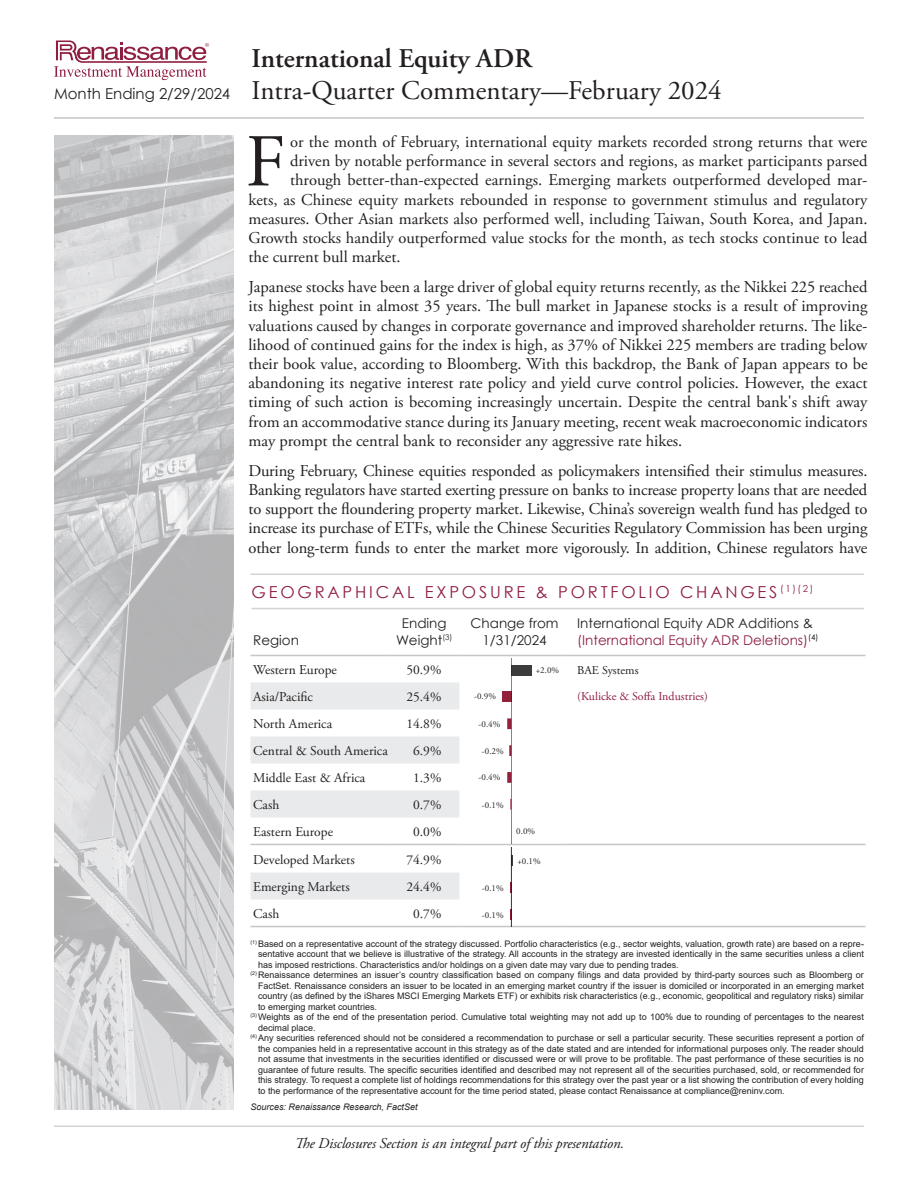
<style>
.page{position:relative;width:918px;height:1188px;background:#fff}
.page>*{position:absolute;margin:0;border:0;box-sizing:border-box;transform-origin:0 0}
.Commentaries_Body{font:74.4px "Adobe Garamond Pro";color:#231f20}
.t1{font:27px/32.4px "Adobe Garamond Pro";color:#231f20;text-align:center}
.Commentaries_Body-2{font:16.5px/19.2px "Adobe Garamond Pro";color:#231f20;text-align:justify}
.t2{font:16.5px "Century Gothic";letter-spacing:.17em;color:#8f1f40}
.t3{font:italic 15px "Adobe Garamond Pro";letter-spacing:-.01em;color:#231f20}
.t4{font:13.5px "Adobe Garamond Pro";color:#231f20}
.t5{font:13.5px/16.2px "Century Gothic";color:#8f1f40}
.t6{font:13.5px/16.2px "Century Gothic";color:#231f20;text-align:center}
.t7{font:12px "Adobe Garamond Pro";color:#8f1f40}
.t8{font:12px "Adobe Garamond Pro";color:#231f20}
.Page_disclosures{font:9px/10.5px "Arial";color:#231f20;text-align:justify}
.t9{font:9px "Adobe Garamond Pro";color:#231f20}
.t10{font:italic 9px "Arial";color:#231f20}
.s1{font-weight:600}
.s2{font-family:"Century Gothic";font-size:15px}
.s3{color:#231f20}
</style>
<div class="page">
<svg style="left:54px;top:40px;width:155px;height:40px"></svg>
<hr style="left:54px;top:117px;width:810px;height:2px;background:#c5c6c8">
<div style="left:250px;top:873px;width:209px;height:27px;background:#e9eaeb"></div>
<hr style="left:459px;top:926px;width:105px;height:1px;background:#c5c6c8">
<hr style="left:564px;top:926px;width:301px;height:1px;background:#c5c6c8">
<hr style="left:250px;top:926px;width:140px;height:1px;background:#c5c6c8">
<hr style="left:390px;top:926px;width:69px;height:1px;background:#c5c6c8">
<svg style="left:250px;top:682px;width:209px;height:135px"></svg>
<hr style="left:250px;top:655px;width:140px;height:1px;background:#c5c6c8">
<hr style="left:390px;top:655px;width:69px;height:1px;background:#c5c6c8">
<hr style="left:459px;top:655px;width:105px;height:1px;background:#c5c6c8">
<hr style="left:564px;top:655px;width:301px;height:1px;background:#c5c6c8">
<hr style="left:250px;top:844px;width:140px;height:1px;background:#c5c6c8">
<hr style="left:390px;top:844px;width:69px;height:1px;background:#c5c6c8">
<hr style="left:459px;top:844px;width:105px;height:1px;background:#c5c6c8">
<hr style="left:564px;top:844px;width:301px;height:1px;background:#c5c6c8">
<hr style="left:54px;top:1125px;width:810px;height:2px;background:#d2d3d5">
<img style="left:54px;top:135px;width:180px;height:975px">
<div style="left:511px;top:665px;width:21px;height:11px;background:#3c3c3d"></div>
<div style="left:502px;top:692px;width:9px;height:10px;background:#94213b"></div>
<svg style="left:507px;top:772px;width:4px;height:11px"></svg>
<svg style="left:509px;top:745px;width:2px;height:11px"></svg>
<svg style="left:507px;top:718px;width:4px;height:11px"></svg>
<hr style="left:511px;top:658px;width:1px;height:186px;background:#231f20">
<hr style="left:252px;top:608px;width:612px;height:1px;background:#d2d3d5">
<hr style="left:250px;top:573px;width:614px;height:2px;background:#d2d3d5">
<hr style="left:511px;top:847px;width:1px;height:80px;background:#231f20">
<h2 class="t1" style="left:54px;top:43px;width:669px"><span class="s1">International Equity ADR<br></span><span class="s2">Month Ending 2/29/2024</span> Intra-Quarter Commentary—February 2024</h2>
<p class="Commentaries_Body" style="left:246px;top:117px;width:42px">F</p>
<p class="Commentaries_Body-2" style="left:290px;top:133px;width:579px">or the month of February, international equity markets recorded strong returns that were</p>
<p class="Commentaries_Body-2" style="left:290px;top:152px;width:579px">driven by notable performance in several sectors and regions, as market participants parsed</p>
<p class="Commentaries_Body-2" style="left:290px;top:171px;width:579px">through better-than-expected earnings. Emerging markets outperformed developed mar-</p>
<p class="Commentaries_Body-2" style="left:249px;top:190px;width:621px">kets, as Chinese equity markets rebounded in response to government stimulus and regulatory</p>
<p class="Commentaries_Body-2" style="left:249px;top:210px;width:621px">measures. Other Asian markets also performed well, including Taiwan, South Korea, and Japan.</p>
<p class="Commentaries_Body-2" style="left:249px;top:229px;width:620px">Growth stocks handily outperformed value stocks for the month, as tech stocks continue to lead</p>
<p class="Commentaries_Body-2" style="left:249px;top:248px;width:154px">the current bull market.</p>
<p class="Commentaries_Body-2" style="left:249px;top:278px;width:621px">Japanese stocks have been a large driver of global equity returns recently, as the Nikkei 225 reached its highest point in almost 35 years. The bull market in Japanese stocks is a result of improving valuations caused by changes in corporate governance and improved shareholder returns. The like&shy;lihood of continued gains for the index is high, as 37% of Nikkei 225 members are trading below their book value, according to Bloomberg. With this backdrop, the Bank of Japan appears to be abandoning its negative interest rate policy and yield curve control policies. However, the exact timing of such action is becoming increasingly uncertain. Despite the central bank's shift away from an accommodative stance during its January meeting, recent weak macroeconomic indicators may prompt the central bank to reconsider any aggressive rate hikes.</p>
<p class="Commentaries_Body-2" style="left:249px;top:462px;width:621px">During February, Chinese equities responded as policymakers intensified their stimulus measures.<br>Banking regulators have started exerting pressure on banks to increase property loans that are needed to support the floundering property market. Likewise, China’s sovereign wealth fund has pledged to increase its purchase of ETFs, while the Chinese Securities Regulatory Commission has been urging other long-term funds to enter the market more vigorously. In addition, Chinese regulators have</p>
<p class="t2" style="left:252px;top:580px;width:563px">GEOGRAPHICAL EXPOSURE &amp; PORTFOLIO CHANGES <sup>(1)(2)</sup></p>
<p class="t6" style="left:253px;top:632px;width:47px">Region</p>
<p class="t6" style="left:396px;top:615px;width:58px">Ending<br>Weight<sup>(3)</sup></p>
<p class="t6" style="left:471px;top:615px;width:90px">Change from<br>1/31/2024</p>
<p class="t5" style="left:577px;top:615px;width:243px"><span class="s3">International Equity ADR Additions &amp; </span>(International Equity ADR Deletions)<sup>(4)</sup></p>
<p class="t4" style="left:253px;top:662px;width:85px">Western Europe</p>
<p class="t4" style="left:406px;top:662px;width:37px">50.9%</p>
<p class="t8" style="left:577px;top:663px;width:63px">BAE Systems</p>
<p class="t4" style="left:253px;top:689px;width:61px">Asia/Pacific</p>
<p class="t4" style="left:406px;top:689px;width:37px">25.4%</p>
<p class="t7" style="left:577px;top:689px;width:132px">(Kulicke &amp; Soffa Industries)</p>
<p class="t4" style="left:253px;top:716px;width:80px">North America</p>
<p class="t4" style="left:406px;top:716px;width:37px">14.8%</p>
<p class="t4" style="left:253px;top:743px;width:136px">Central &amp; South America</p>
<p class="t4" style="left:413px;top:743px;width:30px">6.9%</p>
<p class="t4" style="left:253px;top:770px;width:114px">Middle East &amp; Africa</p>
<p class="t4" style="left:413px;top:770px;width:30px">1.3%</p>
<p class="t4" style="left:253px;top:797px;width:28px">Cash</p>
<p class="t4" style="left:413px;top:797px;width:30px">0.7%</p>
<p class="t4" style="left:253px;top:823px;width:81px">Eastern Europe</p>
<p class="t4" style="left:413px;top:823px;width:30px">0.0%</p>
<p class="t9" style="left:536px;top:665px;width:25px">+2.0%</p>
<p class="t9" style="left:474px;top:691px;width:23px">-0.9%</p>
<p class="t9" style="left:479px;top:719px;width:23px">-0.4%</p>
<p class="t9" style="left:482px;top:746px;width:23px">-0.2%</p>
<p class="t9" style="left:479px;top:772px;width:23px">-0.4%</p>
<p class="t9" style="left:482px;top:800px;width:23px">-0.1%</p>
<p class="t9" style="left:516px;top:826px;width:20px">0.0%</p>
<p class="t4" style="left:253px;top:852px;width:103px">Developed Markets</p>
<p class="t4" style="left:406px;top:852px;width:37px">74.9%</p>
<p class="t4" style="left:253px;top:879px;width:98px">Emerging Markets</p>
<p class="t4" style="left:406px;top:879px;width:37px">24.4%</p>
<p class="t4" style="left:253px;top:905px;width:28px">Cash</p>
<p class="t4" style="left:413px;top:905px;width:30px">0.7%</p>
<p class="t9" style="left:482px;top:883px;width:23px">-0.1%</p>
<p class="t9" style="left:482px;top:910px;width:23px">-0.1%</p>
<p class="t9" style="left:517px;top:856px;width:25px">+0.1%</p>
<p class="Page_disclosures" style="left:258px;top:939px;width:607px;text-indent:-8px"><sup>(1)</sup> Based on a representative account of the strategy discussed. Portfolio characteristics (e.g., sector weights, valuation, growth rate) are based on a repre&shy;sentative account that we believe is illustrative of the strategy. All accounts in the strategy are invested identically in the same securities unless a client has imposed restrictions. Characteristics and/or holdings on a given date may vary due to pending trades.</p>
<p class="Page_disclosures" style="left:258px;top:970px;width:607px;text-indent:-8px"><sup>(2)</sup> Renaissance determines an issuer’s country classification based on company filings and data provided by third-party sources such as Bloomberg or FactSet. Renaissance considers an issuer to be located in an emerging market country if the issuer is domiciled or incorporated in an emerging market country (as defined by the iShares MSCI Emerging Markets ETF) or exhibits risk characteristics (e.g., economic, geopolitical and regulatory risks) similar to emerging market countries.</p>
<p class="Page_disclosures" style="left:258px;top:1012px;width:607px;text-indent:-8px"><sup>(3)</sup> Weights as of the end of the presentation period. Cumulative total weighting may not add up to 100% due to rounding of percentages to the nearest decimal place.</p>
<p class="Page_disclosures" style="left:258px;top:1033px;width:607px;text-indent:-8px"><sup>(4)</sup> Any securities referenced should not be considered a recommendation to purchase or sell a particular security. These securities represent a portion of the companies held in a representative account in this strategy as of the date stated and are intended for informational purposes only. The reader should not assume that investments in the securities identified or discussed were or will prove to be profitable. The past performance of these securities is no guarantee of future results. The specific securities identified and described may not represent all of the securities purchased, sold, or recommended for this strategy. To request a complete list of holdings recommendations for this strategy over the past year or a list showing the contribution of every holding to the performance of the representative account for the time period stated, please contact Renaissance at compliance@reninv.com.</p>
<p class="t10" style="left:250px;top:1101px;width:169px">Sources: Renaissance Research, FactSet</p>
<p class="t3" style="left:295px;top:1134px;width:331px">The Disclosures Section is an integral part of this presentation.</p>
</div>
